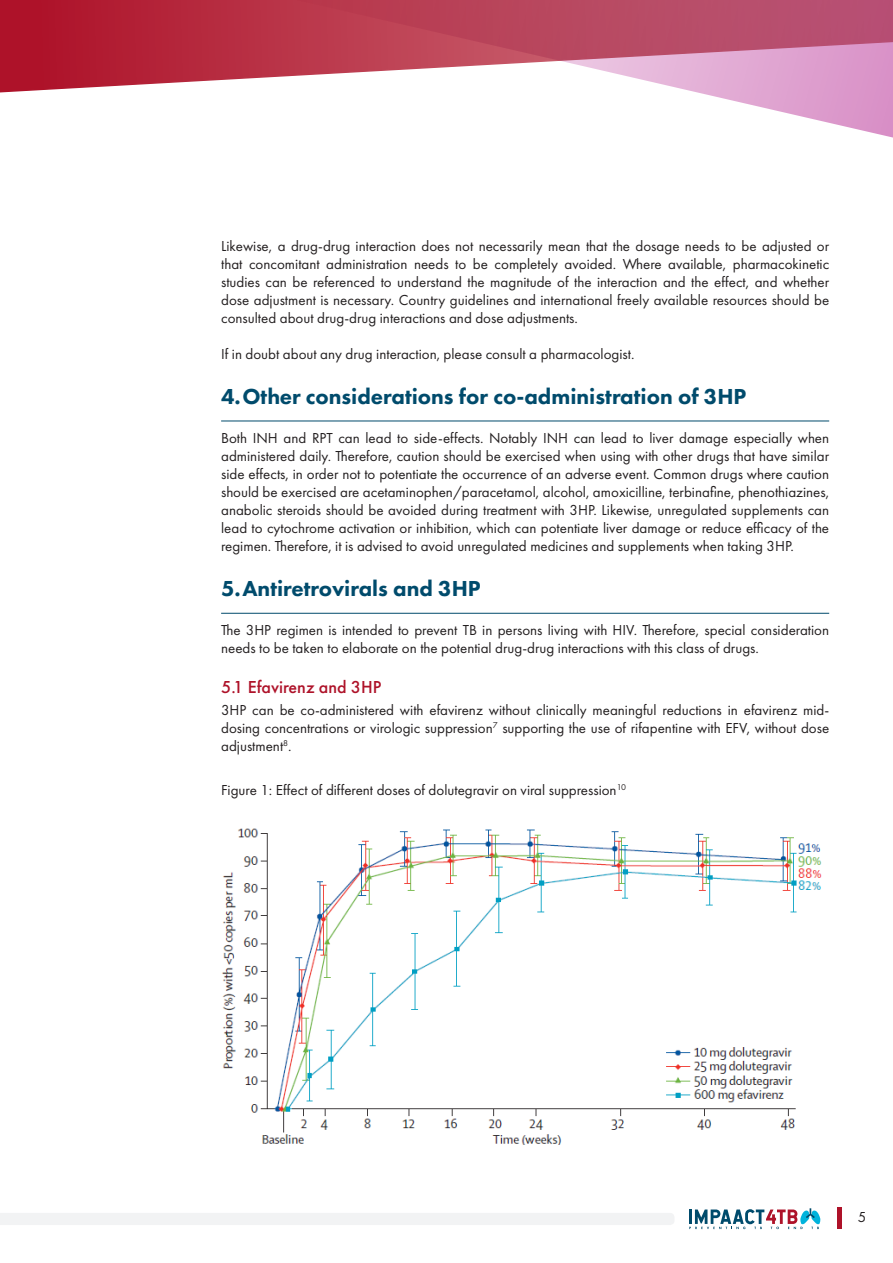
<style>
.page{position:relative;width:893px;height:1263px;background:#fff}
.page>*{position:absolute;margin:0;border:0;box-sizing:border-box;transform-origin:0 0}
.t1{font:800 22.5px "Futura PT";color:#004b6c}
.t2{font:500 18px "Futura PT";color:#ae1229}
.t3{font:15px/18px "Futura PT";color:#231f20;text-align:justify}
</style>
<div class="page">
<svg style="left:0;top:0;width:893px;height:138px"></svg>
<svg style="left:689px;top:1208px;width:131px;height:21px"></svg>
<hr style="left:838px;top:1207px;width:4px;height:21px;background:#ae1229">
<div style="left:0;top:1213px;width:674px;height:12px;background:#f2f3f4"></div>
<hr style="left:221px;top:421px;width:608px;height:1px;background:#004b6c">
<hr style="left:221px;top:613px;width:608px;height:1px;background:#004b6c">
<img style="left:222px;top:828px;width:600px;height:316px">
<p class="t3" style="left:221px;top:236px;width:610px">Likewise, a drug-drug interaction does not necessarily mean that the dosage needs to be adjusted or that concomitant administration needs to be completely avoided. Where available, pharmacokinetic studies can be referenced to understand the magnitude of the interaction and the effect, and whether dose adjustment is necessary. Country guidelines and international freely available resources should be consulted about drug-drug interactions and dose adjustments.</p>
<p class="t3" style="left:221px;top:344px;width:415px">If in doubt about any drug interaction, please consult a pharmacologist.</p>
<h1 class="t1" style="left:221px;top:382px;width:527px">4.Other considerations for co-administration of 3HP</h1>
<p class="t3" style="left:221px;top:429px;width:610px">Both INH and RPT can lead to side-effects. Notably INH can lead to liver damage especially when administered daily. Therefore, caution should be exercised when using with other drugs that have similar side effects, in order not to potentiate the occurrence of an adverse event. Common drugs where caution should be exercised are acetaminophen/paracetamol, alcohol, amoxicilline, terbinafine, phenothiazines, anabolic steroids should be avoided during treatment with 3HP. Likewise, unregulated supplements can lead to cytochrome activation or inhibition, which can potentiate liver damage or reduce efficacy of the regimen. Therefore, it is advised to avoid unregulated medicines and supplements when taking 3HP.</p>
<h1 class="t1" style="left:221px;top:574px;width:261px">5.Antiretrovirals and 3HP</h1>
<p class="t3" style="left:221px;top:621px;width:609px">The 3HP regimen is intended to prevent TB in persons living with HIV. Therefore, special consideration needs to be taken to elaborate on the potential drug-drug interactions with this class of drugs.</p>
<p class="t2" style="left:221px;top:676px;width:162px">5.1 Efavirenz and 3HP</p>
<p class="t3" style="left:221px;top:701px;width:610px">3HP can be co-administered with efavirenz without clinically meaningful reductions in efavirenz mid&shy;dosing concentrations or virologic suppression<sup>7</sup> supporting the use of rifapentine with EFV, without dose adjustment<sup>8</sup>.</p>
<p class="t3" style="left:221px;top:781px;width:406px">Figure 1: Effect of different doses of dolutegravir on viral suppression<sup>10</sup></p>
<p class="t3" style="left:858px;top:1208px;width:10px">5</p>
</div>
